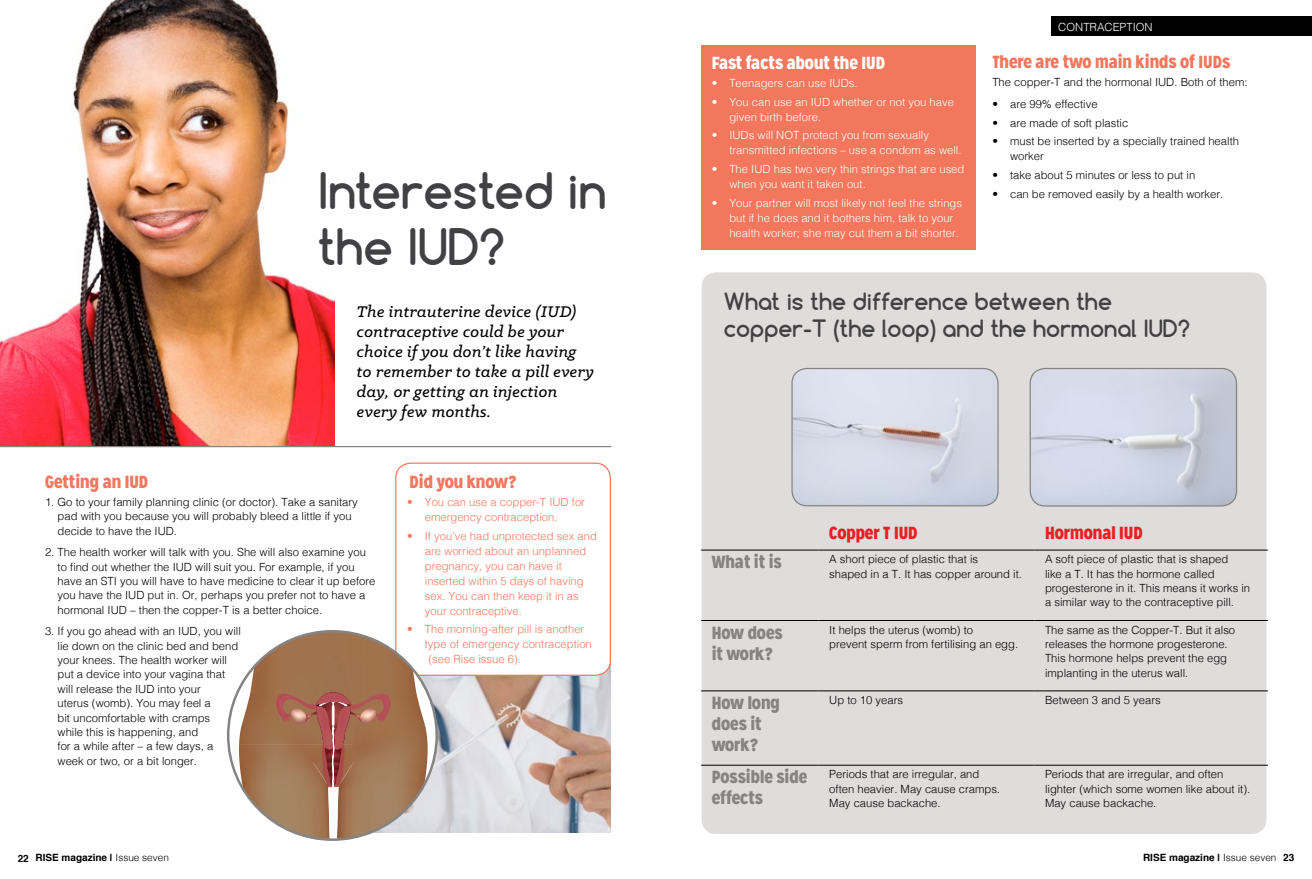
<style>
.page{position:relative;width:1312px;height:879px;background:#fff}
.page>*{position:absolute;margin:0;border:0;box-sizing:border-box;transform-origin:0 0}
.t1{font:700 47.38px/56.8px "Comfortaa";color:#414042}
.t2{font:700 22.5px/27px "Comfortaa";color:#414042}
.t3{font:italic 500 17.5px/20px "Klinic Slab";letter-spacing:.02em;color:#000}
.t4{font:900 17.5px/21px "Mission Gothic";color:#868383}
.t5{font:900 17.5px "Mission Gothic";color:#f3775d}
.t6{font:900 17.5px "Mission Gothic";color:#ed1d24}
.t7{font:900 17.5px "Mission Gothic";color:#fff}
.t8{font:300 11.25px/14.4px "Helvetica";color:#000}
.t9{font:300 11.25px/15px "Helvetica";color:#fff}
.t10{font:300 11.25px/15px "Helvetica";color:#f3775d}
.t11{font:700 10px "Helvetica";color:#000}
.s1{font-weight:300}
</style>
<div class="page">
<div style="left:701px;top:272px;width:565px;height:562px;background:#dfdcdc;border-radius:15px"></div>
<div style="left:701px;top:45px;width:273px;height:205px;background:#f3775d"></div>
<img style="left:793px;top:368px;width:204px;height:138px">
<div style="left:791px;top:368px;width:207px;height:138px;border:1px solid #868383;border-radius:15px"></div>
<img style="left:1031px;top:368px;width:205px;height:138px">
<div style="left:1029px;top:368px;width:207px;height:138px;border:1px solid #868383;border-radius:15px"></div>
<hr style="left:701px;top:550px;width:117px;height:1px;background:#000">
<hr style="left:818px;top:550px;width:216px;height:1px;background:#000">
<hr style="left:1034px;top:550px;width:233px;height:1px;background:#000">
<hr style="left:701px;top:620px;width:117px;height:1px;background:#000">
<hr style="left:818px;top:620px;width:216px;height:1px;background:#000">
<hr style="left:1034px;top:620px;width:233px;height:1px;background:#000">
<hr style="left:701px;top:690px;width:117px;height:1px;background:#000">
<hr style="left:818px;top:690px;width:216px;height:1px;background:#000">
<hr style="left:1034px;top:690px;width:233px;height:1px;background:#000">
<hr style="left:701px;top:765px;width:117px;height:1px;background:#000">
<hr style="left:818px;top:765px;width:216px;height:1px;background:#000">
<hr style="left:1034px;top:765px;width:233px;height:1px;background:#000">
<img style="left:413px;top:665px;width:198px;height:167px">
<div style="left:396px;top:463px;width:214px;height:212px;background:#fff;border-radius:15px"></div>
<div style="left:395px;top:462px;width:216px;height:214px;border:1px solid #f3775d;border-radius:15px"></div>
<img style="left:0;top:0;width:334px;height:446px">
<hr style="left:0;top:446px;width:611px;height:1px;background:#868383">
<svg style="left:228px;top:631px;width:208px;height:208px"></svg>
<img style="left:239px;top:631px;width:113px;height:207px">
<img style="left:352px;top:633px;width:75px;height:168px">
<img style="left:352px;top:801px;width:61px;height:37px">
<img style="left:352px;top:761px;width:3px;height:25px">
<img style="left:311px;top:761px;width:4px;height:25px">
<img style="left:352px;top:719px;width:8px;height:4px">
<img style="left:306px;top:719px;width:9px;height:4px">
<svg style="left:376px;top:719px;width:9px;height:4px"></svg>
<img style="left:276px;top:694px;width:39px;height:25px">
<svg style="left:281px;top:713px;width:9px;height:10px"></svg>
<img style="left:352px;top:694px;width:38px;height:25px">
<img style="left:290px;top:708px;width:16px;height:15px">
<img style="left:360px;top:708px;width:16px;height:15px">
<svg style="left:315px;top:692px;width:37px;height:146px;background:#aa6e5e"></svg>
<div style="left:1050px;top:17px;width:261px;height:19px;background:#000"></div>
<h1 class="t1" style="left:317px;top:162px;width:290px">Interested in the IUD?</h1>
<h3 class="t3" style="left:357px;top:301px;width:238px">The intrauterine device (IUD) contraceptive could be your choice if you don’t like having to remember to take a pill every day, or getting an injection every few months.</h3>
<h3 class="t5" style="left:45px;top:470px;width:105px">Getting an IUD</h3>
<p class="t8" style="left:58px;top:494px;width:302px;text-indent:-13px">1. Go to your family planning clinic (or doctor). Take a sanitary pad with you because you will probably bleed a little if you decide to have the IUD.</p>
<p class="t8" style="left:58px;top:544px;width:319px;text-indent:-13px">2. The health worker will talk with you. She will also examine you to find out whether the IU D will suit you. For example, if you have an STI you will have to have medicine to clear it up before you have the IUD put in. Or, perhaps you prefer not to have a hormonal IUD – then the copper-T is a better choice.</p>
<p class="t8" style="left:58px;top:623px;width:185px;text-indent:-13px">3. If you go ahead with an IUD, you will lie down on the clinic bed and bend your knees. The health worker will put a device into your vagina that will release the IUD into your<br>uterus (womb). You may feel a<br>bit uncomfortable with cramps<br>while this is happening, and<br>for a while after – a few days, a week or two, or a bit longer.</p>
<h3 class="t5" style="left:409px;top:470px;width:108px">Did you know?</h3>
<p class="t10" style="left:425px;top:494px;width:162px;text-indent:-18px">• You can use a copper-T IUD for emergency contraception.</p>
<p class="t10" style="left:425px;top:527px;width:173px;text-indent:-18px">• If you’ve had unprotected sex and are worried about an unplanned pregnancy, you can have it inserted within 5 days of having sex. You can then keep it in as your contraceptive.</p>
<p class="t10" style="left:407px;top:621px;width:179px">• The morning-after pill is another</p>
<p class="t10" style="left:425px;top:636px;width:168px">type of emergency contraception</p>
<p class="t10" style="left:428px;top:651px;width:94px">(see Rise issue 6).</p>
<h3 class="t7" style="left:711px;top:51px;width:175px">Fast facts about the IUD</h3>
<p class="t9" style="left:711px;top:75px;width:147px">• Teenagers can use IUDs.</p>
<p class="t9" style="left:729px;top:94px;width:226px;text-indent:-18px">• You can use an IUD whether or not you have given birth before.</p>
<p class="t9" style="left:729px;top:127px;width:233px;text-indent:-18px">• IUDs will N OT protect you from sexually transmitted infections – use a condom as well.</p>
<p class="t9" style="left:729px;top:161px;width:236px;text-indent:-18px">• The IUD has two very thin strings that are used when you want it taken out.</p>
<p class="t9" style="left:729px;top:194px;width:234px;text-indent:-18px">• Your partner will most likely not feel the strings but if he does and it bothers him, talk to your health worker; she may cut them a bit shorter.</p>
<p class="t9" style="left:1058px;top:18px;width:132px">STrapli ne o go here</p>
<p class="t9" style="left:1058px;top:18px;width:34px">contrac</p>
<p class="t9" style="left:1112px;top:18px;width:14px">eptio</p>
<p class="t9" style="left:1144px;top:18px;width:10px">n</p>
<h3 class="t5" style="left:992px;top:51px;width:239px">There are two main kinds of IUDs</h3>
<p class="t8" style="left:992px;top:74px;width:257px">The copper-T and the hormonal IUD. Both of them:</p>
<p class="t8" style="left:992px;top:96px;width:107px">• are 99% effective</p>
<p class="t8" style="left:992px;top:115px;width:137px">• are made of soft plastic</p>
<p class="t8" style="left:1009px;top:133px;width:230px;line-height:15px;text-indent:-18px">• must be inserted by a specially trained health worker</p>
<p class="t8" style="left:992px;top:167px;width:204px">• take about 5 minutes or less to put in</p>
<p class="t8" style="left:992px;top:186px;width:232px">• can be removed easily by a health worker.</p>
<h2 class="t2" style="left:723px;top:287px;width:467px">What is the difference between the copper-T (the loop) and the hormonal IUD?</h2>
<h3 class="t6" style="left:829px;top:522px;width:90px">Copper T IUD</h3>
<h3 class="t6" style="left:1044px;top:522px;width:99px">Hormonal IUD</h3>
<h3 class="t4" style="left:711px;top:551px;width:72px">What it is</h3>
<p class="t8" style="left:829px;top:551px;width:194px">A short piece of plastic that is<br>shaped in a T. It has copper around it.</p>
<p class="t8" style="left:1044px;top:551px;width:207px">A soft piece of plastic that is shaped<br>like a T. It has the hormone called progesterone in it. This means it works in a similar way to the contraceptive pill.</p>
<h3 class="t4" style="left:711px;top:622px;width:73px">How does it work?</h3>
<p class="t8" style="left:829px;top:621px;width:190px">It helps the uterus (womb) to<br>prevent sperm from fertilising an egg.</p>
<p class="t8" style="left:1044px;top:621px;width:192px">The same as the Copper-T. But it also releases the hormone progesterone.<br>This hormone helps prevent the egg implanting in the uterus wall.</p>
<h3 class="t4" style="left:711px;top:692px;width:70px">How long does it work?</h3>
<p class="t8" style="left:829px;top:692px;width:75px">Up to 10 years</p>
<p class="t8" style="left:1044px;top:692px;width:117px">Between 3 and 5 years</p>
<h3 class="t4" style="left:711px;top:766px;width:97px">Possible side effects</h3>
<p class="t8" style="left:829px;top:766px;width:172px">Periods that are irregular, and often heavier. May cause cramps.<br>May cause backache.</p>
<p class="t8" style="left:1044px;top:766px;width:207px">Periods that are irregular, and often lighter (which some women like about it).<br>May cause backache.</p>
<p class="t11" style="left:35px;top:849px;width:135px">RISE magazine | <span class="s1">Issue seven</span></p>
<p class="t11" style="left:1142px;top:849px;width:135px">RISE magazine | <span class="s1">Issue seven</span></p>
<p class="t11" style="left:18px;top:850px;width:13px">22</p>
<p class="t11" style="left:1282px;top:849px;width:13px">23</p>
</div>
